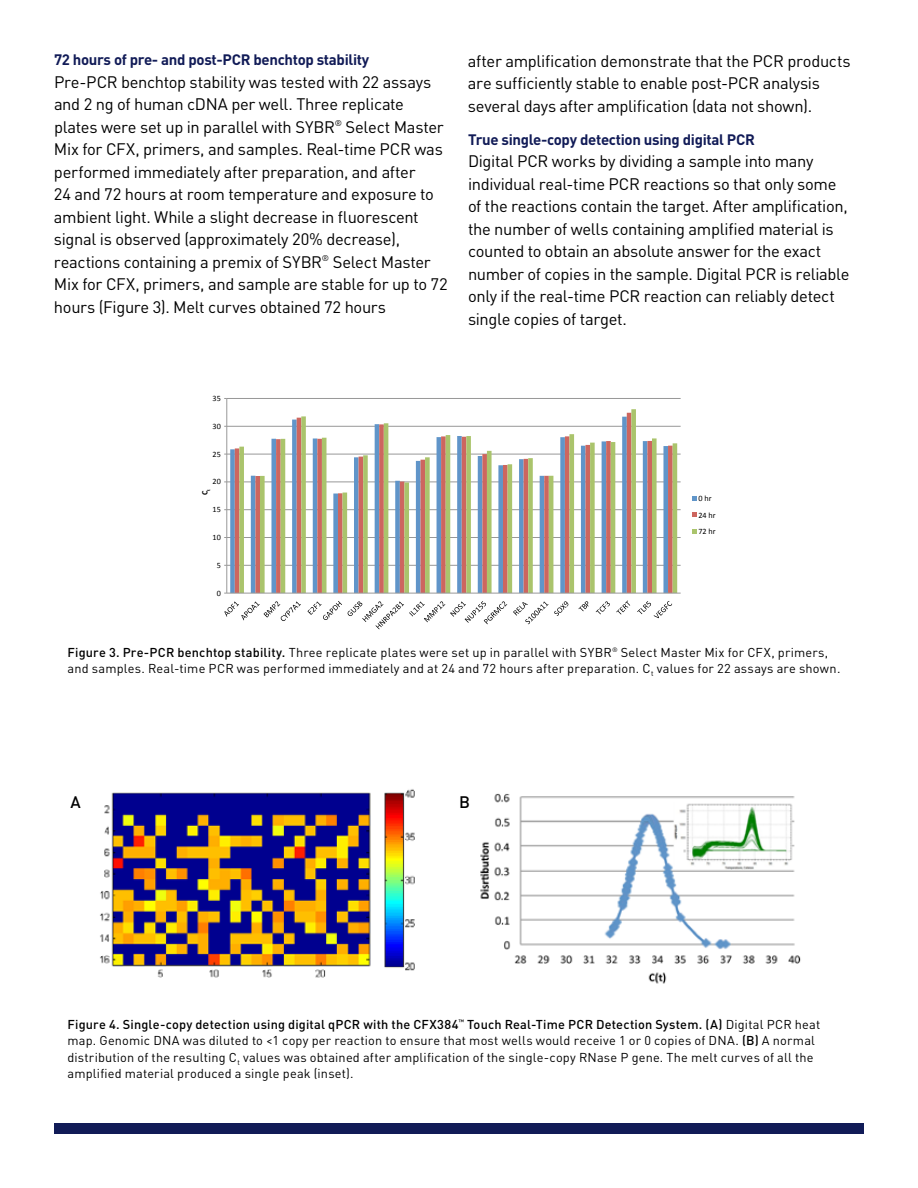
<style>
.page{position:relative;width:918px;height:1188px;background:#fff}
.page>*{position:absolute;margin:0;border:0;box-sizing:border-box;transform-origin:0 0}
.t1{font:16.5px/22.5px "DIN Pro";letter-spacing:-.02em;color:#000}
.t2{font:500 16.5px "DIN Pro";color:#000}
.t3{font:700 15px "DIN Pro";letter-spacing:-.02em;color:#111b57}
.t4{font:12.75px/16.5px "DIN Pro";letter-spacing:.015em;color:#000}
.t5{font:8.1px/16.4px "Calibri";color:#000}
.t6{font:700 8.1px "Calibri";color:#000}
.s1{font-weight:500}
</style>
<div class="page">
<div style="left:54px;top:1123px;width:810px;height:11px;background:#111b57"></div>
<img style="left:480px;top:793px;width:321px;height:191px">
<hr style="left:227px;top:565px;width:454px;height:1px;background:#989898">
<hr style="left:227px;top:537px;width:454px;height:1px;background:#989898">
<hr style="left:227px;top:509px;width:454px;height:1px;background:#989898">
<hr style="left:227px;top:482px;width:454px;height:1px;background:#989898">
<hr style="left:227px;top:454px;width:454px;height:1px;background:#989898">
<hr style="left:227px;top:426px;width:454px;height:1px;background:#989898">
<hr style="left:227px;top:398px;width:454px;height:1px;background:#989898">
<svg style="left:239px;top:409px;width:438px;height:184px"></svg>
<hr style="left:226px;top:398px;width:1px;height:195px;background:#989898">
<hr style="left:227px;top:593px;width:454px;height:1px;background:#989898">
<svg style="left:224px;top:601px;width:77px;height:20px"></svg>
<svg style="left:308px;top:601px;width:34px;height:19px"></svg>
<svg style="left:348px;top:601px;width:159px;height:28px"></svg>
<svg style="left:513px;top:602px;width:35px;height:22px"></svg>
<svg style="left:554px;top:601px;width:14px;height:15px"></svg>
<svg style="left:596px;top:601px;width:14px;height:13px"></svg>
<svg style="left:616px;top:601px;width:14px;height:13px"></svg>
<svg style="left:637px;top:601px;width:35px;height:17px"></svg>
<svg style="left:578px;top:601px;width:11px;height:10px"></svg>
<svg style="left:692px;top:496px;width:5px;height:5px"></svg>
<svg style="left:692px;top:512px;width:5px;height:5px"></svg>
<svg style="left:692px;top:529px;width:5px;height:4px"></svg>
<img style="left:100px;top:789px;width:315px;height:189px">
<p class="t3" style="left:54px;top:50px;width:317px">72 hours of pre- and post-PCR benchtop stability</p>
<p class="t1" style="left:54px;top:70px;width:395px">Pre-PCR benchtop stability was tested with 22 assays and 2 ng of human cDNA per well. Three replicate plates were set up in parallel with SYBR<sup>®</sup> Select Master Mix for CFX, primers, and samples. Real-time PCR was performed immediately after preparation, and after<br>24 and 72 hours at room temperature and exposure to ambient light. While a slight decrease in fluorescent signal is observed (approximately 20% decrease), reactions containing a premix of SYBR<sup>®</sup> Select Master Mix for CFX, primers, and sample are stable for up to 72 hours (Figure 3). Melt curves obtained 72 hours</p>
<p class="t1" style="left:468px;top:49px;width:384px">after amplification demonstrate that the PCR products are sufficiently stable to enable post-PCR analysis several days after amplification (data not shown).</p>
<p class="t3" style="left:468px;top:129px;width:288px">True single-copy detection using digital PCR</p>
<p class="t1" style="left:468px;top:149px;width:383px">Digital PCR works by dividing a sample into many individual real-time PCR reactions so that only some of the reactions contain the target. After amplification, the number of wells containing amplified material is counted to obtain an absolute answer for the exact number of copies in the sample. Digital PCR is reliable only if the real-time PCR reaction can reliably detect single copies of target.</p>
<p class="t5" style="left:213px;top:390px;width:10px">35</p>
<p class="t5" style="left:213px;top:418px;width:10px">30</p>
<p class="t5" style="left:213px;top:446px;width:10px">25</p>
<p class="t5" style="left:213px;top:474px;width:10px">20</p>
<p class="t6" style="left:200px;top:495px;width:7px;rotate:-90deg">C<sub>t</sub></p>
<p class="t5" style="left:213px;top:501px;width:10px">15</p>
<p class="t5" style="left:213px;top:529px;width:10px">10</p>
<p class="t5" style="left:217px;top:557px;width:6px">5</p>
<p class="t5" style="left:217px;top:585px;width:6px">0</p>
<p class="t5" style="left:698px;top:491px;width:19px">0 hr<br>24 hr<br>72 hr</p>
<p class="t4" style="left:67px;top:643px;width:774px"><span class="s1">Figure 3. Pre-PCR benchtop stability.</span> Three replicate plates were set up in parallel with SYBR<sup>®</sup> Select Master Mix for CFX, primers, and samples. Real-time PCR was performed immediately and at 24 and 72 hours after preparation. C<sub>t</sub> values for 22 assays are shown.</p>
<p class="t2" style="left:70px;top:790px;width:12px">A</p>
<p class="t2" style="left:459px;top:790px;width:12px">B</p>
<p class="t4" style="left:67px;top:1016px;width:754px"><span class="s1">Figure 4. Single-copy detection using digital qPCR with the CFX384</span><sup>™</sup> <span class="s1">Touch Real-Time PCR Detection System. (A)</span> Digital PCR heat map. Genomic DNA was diluted to &lt;1 copy per reaction to ensure that most wells would receive 1 or 0 copies of DNA. <span class="s1">(B)</span> A normal distribution of the resulting C<sub>t</sub> values was obtained after amplification of the single-copy RNase P gene. The melt curves of all the amplified material produced a single peak (inset).</p>
</div>
